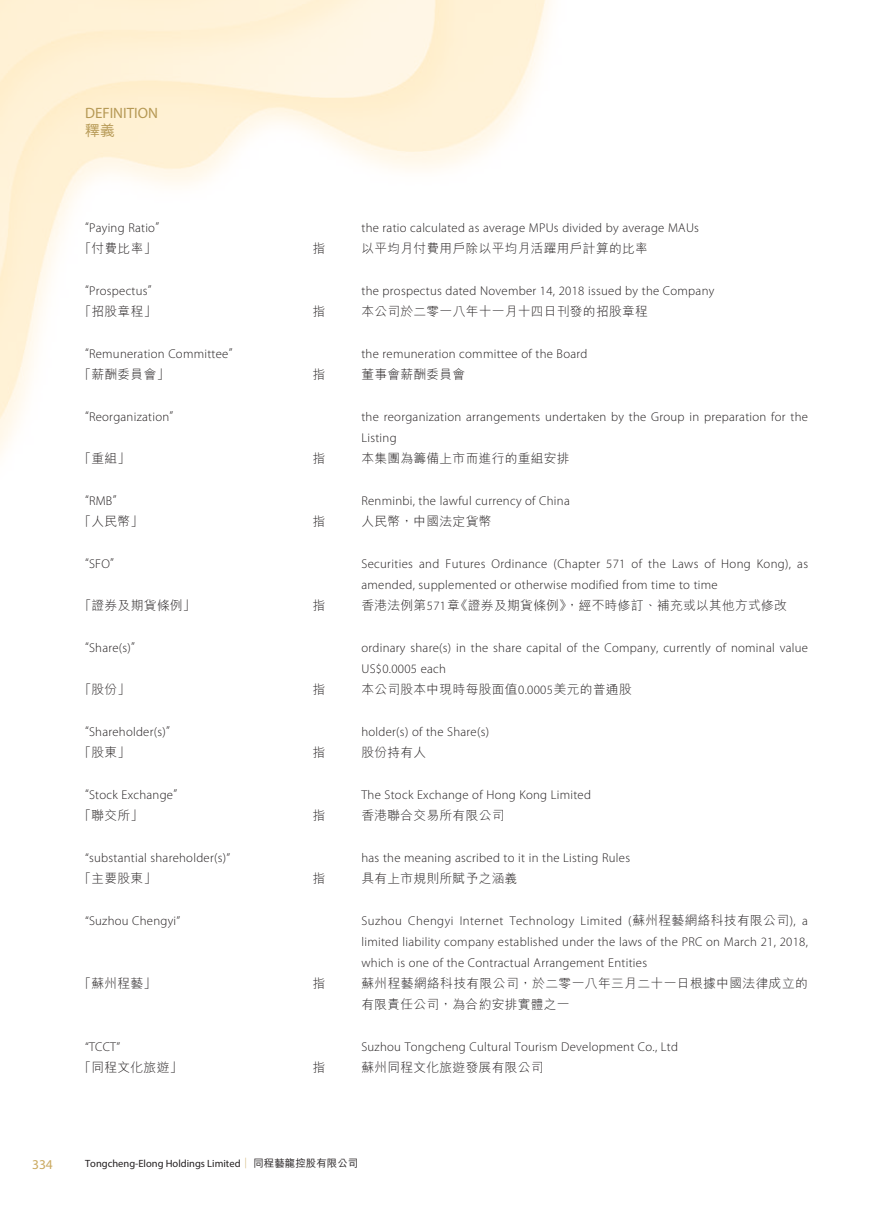
<style>
.page{position:relative;width:893px;height:1212px;background:#fff}
.page>*{position:absolute;margin:0;border:0;box-sizing:border-box;transform-origin:0 0}
.t1{font:15px "Myriad Pro";color:#b69955}
.t2{font:500 15px "M Hei HK";color:#b69955}
.t3{font:13.5px "Myriad Pro";color:#caa95f}
.t4{font:300 12.75px/21px "Myriad Pro";letter-spacing:.02em;color:#231f20}
.t5{font:300 12.75px/21px "M Hei HK";letter-spacing:.02em;color:#231f20}
.t6{font:10.5px "Myriad Pro";color:#231f20}
.s1{font-family:"Myriad Pro"}
.s2{font-family:"M Hei HK"}
.s3{font-family:"M Hei HK";font-weight:500;color:#caa95f}
.s4{font-family:"M Hei HK";font-weight:500}
</style>
<div class="page">
<img style="left:0;top:0;width:551px;height:454px">
<p class="t1" style="left:85px;top:103px;width:74px">DEFINITION</p>
<p class="t2" style="left:85px;top:119px;width:31px">釋義</p>
<p class="t4" style="left:85px;top:217px;width:76px">“Paying Ratio”</p>
<p class="t4" style="left:361px;top:217px;width:339px">the ratio calculated as average MPUs divided by average MAUs</p>
<p class="t5" style="left:79px;top:238px;width:79px">「付費比率」</p>
<p class="t5" style="left:313px;top:238px;width:14px">指</p>
<p class="t5" style="left:361px;top:238px;width:288px">以平均月付費用戶除以平均月活躍用戶計算的比率</p>
<p class="t4" style="left:85px;top:280px;width:68px">“Prospectus”</p>
<p class="t4" style="left:361px;top:280px;width:354px">the prospectus dated November 14, 2018 issued by the Company</p>
<p class="t5" style="left:79px;top:301px;width:79px">「招股章程」</p>
<p class="t5" style="left:313px;top:301px;width:14px">指</p>
<p class="t5" style="left:361px;top:301px;width:288px">本公司於二零一八年十一月十四日刊發的招股章程</p>
<p class="t4" style="left:85px;top:343px;width:149px">“Remuneration Committee”</p>
<p class="t4" style="left:361px;top:343px;width:227px">the remuneration committee of the Board</p>
<p class="t5" style="left:79px;top:364px;width:92px">「薪酬委員會」</p>
<p class="t5" style="left:313px;top:364px;width:14px">指</p>
<p class="t5" style="left:361px;top:364px;width:105px">董事會薪酬委員會</p>
<p class="t4" style="left:85px;top:406px;width:90px">“Reorganization”</p>
<p class="t4" style="left:361px;top:406px;width:448px">the reorganization arrangements undertaken by the Group in preparation for the<br>Listing</p>
<p class="t5" style="left:79px;top:448px;width:53px">「重組」</p>
<p class="t5" style="left:313px;top:448px;width:14px">指</p>
<p class="t5" style="left:361px;top:448px;width:210px">本集團為籌備上市而進行的重組安排</p>
<p class="t4" style="left:85px;top:490px;width:33px">“RMB”</p>
<p class="t4" style="left:361px;top:490px;width:210px">Renminbi, the lawful currency of China</p>
<p class="t5" style="left:79px;top:511px;width:66px">「人民幣」</p>
<p class="t5" style="left:313px;top:511px;width:14px">指</p>
<p class="t5" style="left:361px;top:511px;width:132px">人民幣，中國法定貨幣</p>
<p class="t4" style="left:85px;top:553px;width:30px">“SFO”</p>
<p class="t4" style="left:361px;top:553px;width:448px">Securities and Futures Ordinance (Chapter 571 of the Laws of Hong Kong), as amended, supplemented or otherwise modified from time to time</p>
<p class="t5" style="left:79px;top:595px;width:118px">「證券及期貨條例」</p>
<p class="t5" style="left:313px;top:595px;width:14px">指</p>
<p class="t5" style="left:361px;top:595px;width:427px">香港法例第<span class="s1">571</span>章《證券及期貨條例》，經不時修訂、補充或以其他方式修改</p>
<p class="t4" style="left:85px;top:637px;width:51px">“Share(s)”</p>
<p class="t4" style="left:361px;top:637px;width:448px">ordinary share(s) in the share capital of the Company, currently of nominal value<br>US$0.0005 each</p>
<p class="t5" style="left:79px;top:679px;width:53px">「股份」</p>
<p class="t5" style="left:313px;top:679px;width:14px">指</p>
<p class="t5" style="left:361px;top:679px;width:272px">本公司股本中現時每股面值<span class="s1">0.0005</span>美元的普通股</p>
<p class="t4" style="left:85px;top:721px;width:86px">“Shareholder(s)”</p>
<p class="t4" style="left:361px;top:721px;width:129px">holder(s) of the Share(s)</p>
<p class="t5" style="left:79px;top:742px;width:53px">「股東」</p>
<p class="t5" style="left:313px;top:742px;width:14px">指</p>
<p class="t5" style="left:361px;top:742px;width:66px">股份持有人</p>
<p class="t4" style="left:85px;top:784px;width:94px">“Stock Exchange”</p>
<p class="t4" style="left:361px;top:784px;width:231px">The Stock Exchange of Hong Kong Limited</p>
<p class="t5" style="left:79px;top:805px;width:66px">「聯交所」</p>
<p class="t5" style="left:312px;top:805px;width:14px">指</p>
<p class="t5" style="left:361px;top:805px;width:145px">香港聯合交易所有限公司</p>
<p class="t4" style="left:85px;top:847px;width:147px">“substantial shareholder(s)”</p>
<p class="t4" style="left:361px;top:847px;width:270px">has the meaning ascribed to it in the Listing Rules</p>
<p class="t5" style="left:79px;top:868px;width:79px">「主要股東」</p>
<p class="t5" style="left:312px;top:868px;width:14px">指</p>
<p class="t5" style="left:361px;top:868px;width:158px">具有上市規則所賦予之涵義</p>
<p class="t4" style="left:85px;top:910px;width:97px">“Suzhou Chengyi”</p>
<p class="t4" style="left:361px;top:910px;width:448px;text-align:justify">Suzhou Chengyi Internet Technology Limited (<span class="s2">蘇州程藝網絡科技有限公司</span>), a limited liability company established under the laws of the PRC on March 21, 2018, which is one of the Contractual Arrangement Entities</p>
<p class="t5" style="left:79px;top:973px;width:79px">「蘇州程藝」</p>
<p class="t5" style="left:312px;top:973px;width:14px">指</p>
<p class="t5" style="left:361px;top:973px;width:448px">蘇州程藝網絡科技有限公司，於二零一八年三月二十一日根據中國法律成立的有限責任公司，為合約安排實體之一</p>
<p class="t4" style="left:85px;top:1036px;width:37px">“TCCT”</p>
<p class="t4" style="left:361px;top:1036px;width:318px">Suzhou Tongcheng Cultural Tourism Development Co., Ltd</p>
<p class="t5" style="left:79px;top:1057px;width:105px">「同程文化旅遊」</p>
<p class="t5" style="left:312px;top:1057px;width:14px">指</p>
<p class="t5" style="left:361px;top:1057px;width:184px">蘇州同程文化旅遊發展有限公司</p>
<p class="t3" style="left:32px;top:1156px;width:22px">334</p>
<p class="t6" style="left:85px;top:1157px;width:275px">Tongcheng-Elong Holdings Limited<span class="s3">︱</span> <span class="s4">同程藝龍控股有限公司</span></p>
</div>
